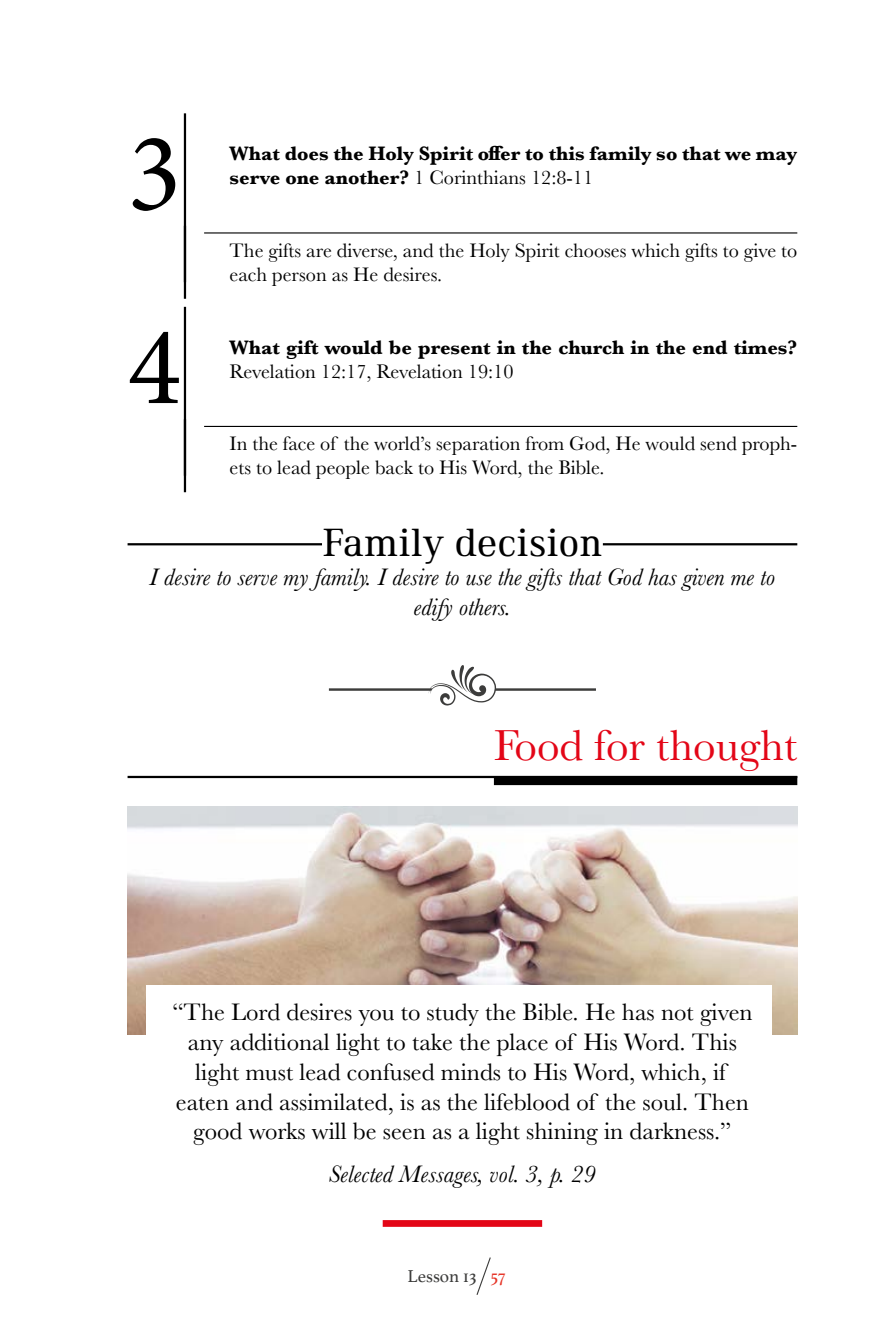
<style>
.page{position:relative;width:893px;height:1340px;background:#fff}
.page>*{position:absolute;margin:0;border:0;box-sizing:border-box;transform-origin:0 0}
.t1{font:112.5px "Minion Pro";color:#000}
.Food_for_thought{font:45px "Baskerville";color:#e30617}
.Family_Decision{font:40.5px "Ethos";color:#000}
.citation_2{font:24.75px/29.7px "Baskerville";color:#000;text-align:center}
.decision{font:italic 24.75px/29.7px "Baskerville";color:#000;text-align:center}
.author{font:italic 24.75px "Baskerville";color:#000}
.coment{font:20.25px/24.3px "Baskerville";color:#000}
.t2{font:700 20.25px/24.3px "Baskerville";color:#000}
.t3{font:18px "Athelas";color:#3c3c3b}
.s1{font-weight:400}
.s2{color:#e63326}
</style>
<div class="page">
<img style="left:128px;top:806px;width:669px;height:228px">
<svg style="left:476px;top:1257px;width:15px;height:38px"></svg>
<hr style="left:184px;top:113px;width:2px;height:169px;background:#000">
<hr style="left:204px;top:232px;width:593px;height:1px;background:#000">
<hr style="left:184px;top:226px;width:2px;height:73px;background:#000">
<hr style="left:184px;top:307px;width:2px;height:168px;background:#000">
<hr style="left:204px;top:426px;width:593px;height:1px;background:#000">
<hr style="left:184px;top:419px;width:2px;height:73px;background:#000">
<hr style="left:128px;top:543px;width:669px;height:2px;background:#000">
<div style="left:322px;top:531px;width:281px;height:31px;background:#fff"></div>
<hr style="left:128px;top:775px;width:669px;height:3px;background:#000">
<div style="left:494px;top:776px;width:303px;height:9px;background:#000"></div>
<div style="left:147px;top:985px;width:625px;height:179px;background:#fff"></div>
<div style="left:383px;top:1220px;width:159px;height:6px;background:#e30617"></div>
<svg style="left:329px;top:665px;width:267px;height:40px"></svg>
<p class="t1" style="left:128px;top:98px;width:55px">3</p>
<p class="t2" style="left:230px;top:141px;width:569px">What does the Holy Spirit offer to this family so that we may serve one another? <span class="s1">1 Corinthians 12:8-11</span></p>
<p class="coment" style="left:230px;top:238px;width:569px">The gifts are diverse, and the Holy Spirit chooses which gifts to give to each person as He desires.</p>
<p class="t1" style="left:128px;top:292px;width:55px">4</p>
<p class="t2" style="left:230px;top:335px;width:569px">What gift would be present in the church in the end times?<br><span class="s1">Revelation 12:17, Revelation 19:10</span></p>
<p class="coment" style="left:230px;top:432px;width:569px">In the face of the world’s separation from God, He would send proph&shy;ets to lead people back to His Word, the Bible.</p>
<p class="Family_Decision" style="left:322px;top:518px;width:282px">Family decision</p>
<p class="decision" style="left:150px;top:562px;width:627px">I desire to serve my family. I desire to use the gifts that God has given me to edify others.</p>
<p class="Food_for_thought" style="left:494px;top:716px;width:305px">Food for thought</p>
<p class="citation_2" style="left:172px;top:998px;width:582px">“The Lord desires you to study the Bible. He has not given any additional light to take the place of His Word. This light must lead confused minds to His Word, which, if eaten and assimilated, is as the lifeblood of the soul. Then good works will be seen as a light shining in darkness.”</p>
<p class="author" style="left:329px;top:1157px;width:269px">Selected Messages, vol. 3, p. 29</p>
<p class="t3" style="left:408px;top:1261px;width:99px">Lesson 13 <span class="s2">57</span></p>
</div>
